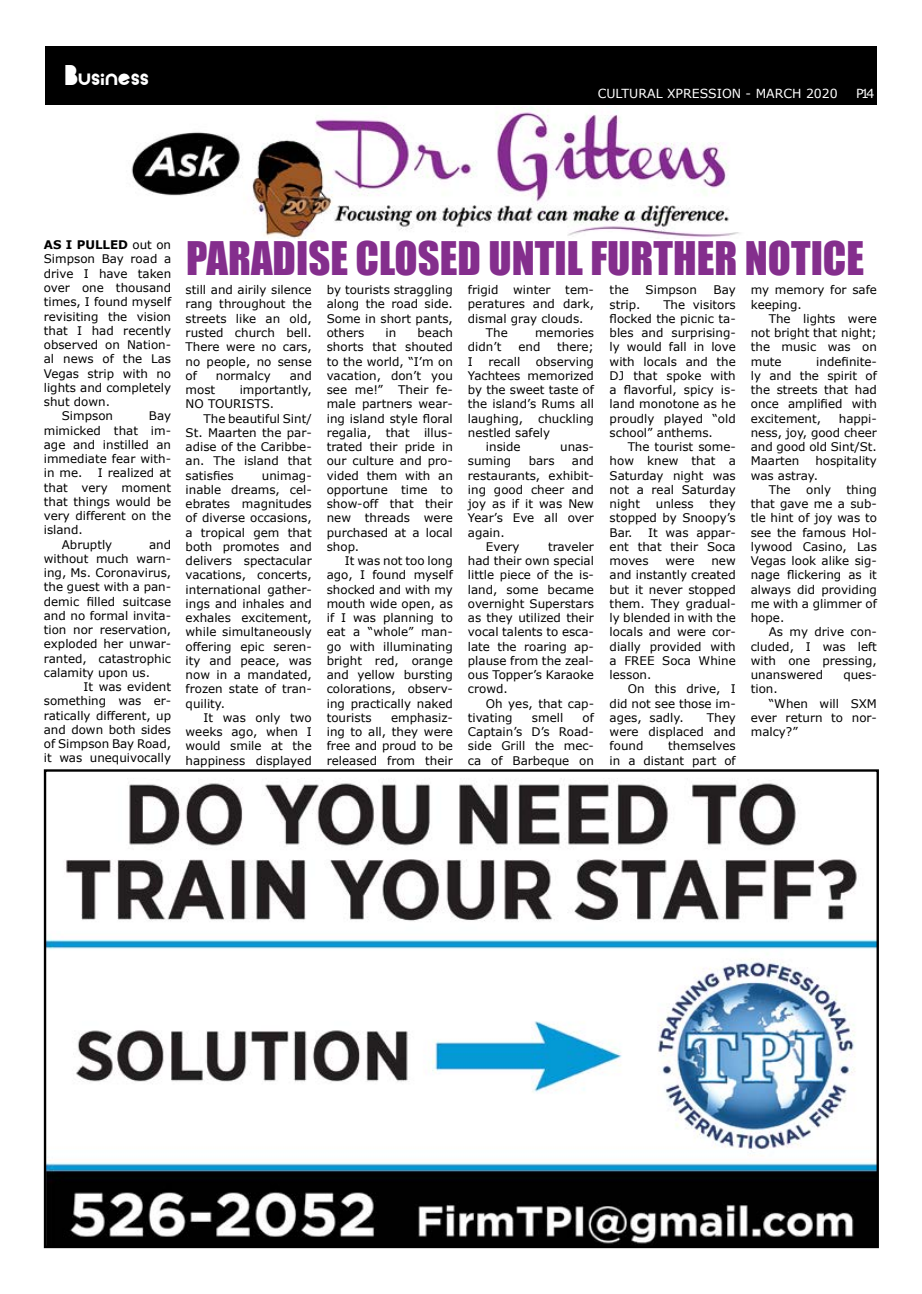
<style>
.page{position:relative;width:922px;height:1294px;background:#fff}
.page>*{position:absolute;margin:0;border:0;box-sizing:border-box;transform-origin:0 0}
.t1{font:42.5px "Impact";color:#842e8d}
.t2{font:25px "Alpaca Solidify";color:#fff}
.t3{font:12.5px "Verdana";color:#fff}
.t4{font:11.88px/14.2px "Verdana";color:#000;text-align:justify}
.t5{font:700 11.88px "Verdana";color:#000}
.s1{font-weight:400}
</style>
<div class="page">
<div style="left:45px;top:46px;width:831px;height:58px;background:#000"></div>
<img style="left:47px;top:779px;width:828px;height:466px">
<img style="left:131px;top:106px;width:608px;height:133px">
<h2 class="t2" style="left:65px;top:61px;width:86px">Business</h2>
<p class="t3" style="left:597px;top:85px;width:241px">CULTURAL XPRESSION - MARCH 2020</p>
<p class="t3" style="left:855px;top:85px;width:20px">P14</p>
<p class="t5" style="left:44px;top:237px;width:129px">AS I PULLED <span class="s1">out on</span></p>
<p class="t4" style="left:44px;top:252px;width:129px">Simpson Bay road a</p>
<p class="t4" style="left:44px;top:266px;width:129px">drive I have taken</p>
<p class="t4" style="left:44px;top:281px;width:129px">over one thousand</p>
<p class="t4" style="left:44px;top:295px;width:129px">times, I found myself</p>
<p class="t4" style="left:44px;top:309px;width:129px">revisiting the vision</p>
<p class="t4" style="left:44px;top:323px;width:129px">that I had recently</p>
<p class="t4" style="left:44px;top:338px;width:129px">observed on Nation-</p>
<p class="t4" style="left:44px;top:352px;width:129px">al news of the Las</p>
<p class="t4" style="left:44px;top:366px;width:129px">Vegas strip with no</p>
<p class="t4" style="left:44px;top:380px;width:129px">lights and completely</p>
<p class="t4" style="left:44px;top:395px;width:68px">shut down.</p>
<p class="t4" style="left:62px;top:409px;width:53px">Simpson</p>
<p class="t4" style="left:44px;top:409px;width:129px;text-indent:105px">Bay mimicked that im&shy;age and instilled an immediate fear with&shy;in me.</p>
<p class="t4" style="left:98px;top:466px;width:75px">I realized at</p>
<p class="t4" style="left:44px;top:480px;width:129px">that very moment</p>
<p class="t4" style="left:44px;top:494px;width:129px">that things would be</p>
<p class="t4" style="left:44px;top:509px;width:129px">very different on the</p>
<p class="t4" style="left:44px;top:523px;width:41px">island.</p>
<p class="t4" style="left:62px;top:537px;width:52px">Abruptly</p>
<p class="t4" style="left:44px;top:537px;width:129px;text-indent:105px">and without much warn&shy;ing, Ms. Coronavirus, the guest with a pan&shy;demic filled suitcase and no formal invita&shy;tion nor reservation, exploded her unwar&shy;ranted, catastrophic calamity upon us.</p>
<p class="t4" style="left:44px;top:680px;width:129px;text-indent:40px">It was evident something was er&shy;ratically different, up and down both sides of Simpson Bay Road, it was unequivocally</p>
<h1 class="t1" style="left:186px;top:225px;width:679px">PARADISE CLOSED UNTIL FURTHER NOTICE</h1>
<p class="t4" style="left:185px;top:283px;width:128px">still and airily silence rang throughout the streets like an old, rusted church bell.<br>There were no cars, no people, no sense of</p>
<p class="t4" style="left:468px;top:283px;width:128px">frigid winter tem-</p>
<p class="t4" style="left:468px;top:297px;width:128px">peratures and dark,</p>
<p class="t4" style="left:468px;top:311px;width:117px">dismal gray clouds.</p>
<p class="t4" style="left:486px;top:326px;width:23px">The</p>
<p class="t4" style="left:535px;top:326px;width:60px">memories</p>
<p class="t4" style="left:468px;top:340px;width:35px">didn’t</p>
<p class="t4" style="left:518px;top:340px;width:23px">end</p>
<p class="t4" style="left:557px;top:340px;width:38px">there;</p>
<p class="t4" style="left:468px;top:354px;width:6px">I</p>
<p class="t4" style="left:488px;top:354px;width:33px">recall</p>
<p class="t4" style="left:750px;top:283px;width:128px">my memory for safe keeping.</p>
<p class="t4" style="left:750px;top:311px;width:128px;text-indent:18px">The lights were not bright that night; the music was on mute</p>
<p class="t4" style="left:326px;top:283px;width:128px">by tourists straggling along the road side.<br>Some in short pants, others</p>
<p class="t4" style="left:609px;top:283px;width:21px">the</p>
<p class="t4" style="left:645px;top:283px;width:53px">Simpson</p>
<p class="t4" style="left:713px;top:283px;width:24px">Bay</p>
<p class="t4" style="left:609px;top:297px;width:32px">strip.</p>
<p class="t4" style="left:609px;top:297px;width:128px;text-indent:54px">The visitors flocked the picnic ta&shy;bles and surprising&shy;ly would fall in love with locals and the DJ that spoke with a flavorful, spicy is&shy;land monotone as he proudly played “old school” anthems.</p>
<p class="t4" style="left:609px;top:440px;width:128px;text-indent:18px">The tourist some&shy;how knew that a Saturday night was not a real Saturday night</p>
<p class="t4" style="left:326px;top:326px;width:128px;text-indent:91px">beach shorts that shouted to the world, “I’m on vacation, don’t you see me!”</p>
<p class="t4" style="left:385px;top:326px;width:12px">in</p>
<p class="t4" style="left:750px;top:354px;width:128px;text-indent:65px">indefinite&shy;ly and the spirit of the streets that had once amplified with excitement,</p>
<p class="t4" style="left:468px;top:354px;width:128px;text-indent:68px">observing Yachtees memorized by the sweet taste of the island’s Rums all laughing,</p>
<p class="t4" style="left:216px;top:368px;width:56px">normalcy</p>
<p class="t4" style="left:289px;top:368px;width:24px">and</p>
<p class="t4" style="left:326px;top:383px;width:128px;text-indent:72px">Their fe&shy;male partners wear&shy;ing island style floral regalia, that illus&shy;trated their pride in our culture and pro&shy;vided them with an opportune time to show-off that their new threads were purchased at a local shop.</p>
<p class="t4" style="left:326px;top:554px;width:128px;text-indent:18px">It was not too long ago, I found myself shocked and with my mouth wide open, as if I was planning to eat a “whole” man&shy;go with illuminating bright red, orange and yellow bursting colorations, observ&shy;ing practically naked tourists</p>
<p class="t4" style="left:185px;top:383px;width:128px;text-indent:54px">importantly,<br>NO TOURISTS.</p>
<p class="t4" style="left:185px;top:411px;width:128px;text-indent:18px">The beautiful Sint/ St. Maarten the par&shy;adise of the Caribbe&shy;an. The island that satisfies</p>
<p class="t4" style="left:185px;top:383px;width:31px">most</p>
<p class="t4" style="left:538px;top:411px;width:57px">chuckling</p>
<p class="t4" style="left:468px;top:425px;width:84px">nestled safely</p>
<p class="t4" style="left:486px;top:440px;width:36px">inside</p>
<p class="t4" style="left:560px;top:440px;width:35px">unas-</p>
<p class="t4" style="left:468px;top:454px;width:45px">suming</p>
<p class="t4" style="left:528px;top:454px;width:27px">bars</p>
<p class="t4" style="left:572px;top:454px;width:24px">and</p>
<p class="t4" style="left:468px;top:468px;width:128px">restaurants, exhibit-</p>
<p class="t4" style="left:468px;top:482px;width:128px">ing good cheer and</p>
<p class="t4" style="left:468px;top:497px;width:128px">joy as if it was New</p>
<p class="t4" style="left:468px;top:511px;width:128px">Year’s Eve all over</p>
<p class="t4" style="left:468px;top:525px;width:38px">again.</p>
<p class="t4" style="left:486px;top:539px;width:35px">Every</p>
<p class="t4" style="left:750px;top:411px;width:128px;text-indent:88px">happi&shy;ness, joy, good cheer and good old Sint/St.<br>Maarten</p>
<p class="t4" style="left:815px;top:454px;width:63px">hospitality</p>
<p class="t4" style="left:750px;top:468px;width:69px">was astray.</p>
<p class="t4" style="left:768px;top:482px;width:23px">The</p>
<p class="t4" style="left:805px;top:482px;width:27px">only</p>
<p class="t4" style="left:185px;top:468px;width:128px;text-indent:76px">unimag&shy;inable dreams, cel&shy;ebrates magnitudes of diverse occasions, a tropical gem that both promotes and delivers spectacular vacations, concerts, international gather&shy;ings and inhales and exhales excitement, while simultaneously offering epic seren&shy;ity and peace, was now in a mandated, frozen state of tran&shy;quility.</p>
<p class="t4" style="left:185px;top:710px;width:128px;text-indent:18px">It was only two weeks ago, when I would smile at the happiness displayed</p>
<p class="t4" style="left:750px;top:482px;width:128px;text-indent:96px">thing that gave me a sub&shy;tle hint of joy was to see the famous Hol&shy;lywood Casino, Las Vegas look alike sig&shy;nage flickering as it always did providing me with a glimmer of hope.</p>
<p class="t4" style="left:750px;top:625px;width:128px;text-indent:18px">As my drive con&shy;cluded, I was left with one pressing, unanswered</p>
<p class="t4" style="left:609px;top:497px;width:128px;text-indent:100px">they stopped by Snoopy’s Bar.</p>
<p class="t4" style="left:655px;top:497px;width:39px">unless</p>
<p class="t4" style="left:609px;top:525px;width:128px;text-indent:39px">It was appar&shy;ent that their Soca moves</p>
<p class="t4" style="left:468px;top:539px;width:128px;text-indent:80px">traveler had their own special little piece of the is&shy;land, some became overnight Superstars as they utilized their vocal talents to esca&shy;late the roaring ap&shy;plause from the zeal&shy;ous Topper’s Karaoke crowd.</p>
<p class="t4" style="left:468px;top:696px;width:128px;text-indent:18px">Oh yes, that cap&shy;tivating</p>
<p class="t4" style="left:609px;top:554px;width:128px;text-indent:102px">new and instantly created but it never stopped them. They gradual&shy;ly blended in with the locals and were cor&shy;dially provided with a FREE Soca Whine lesson.</p>
<p class="t4" style="left:609px;top:682px;width:128px;text-indent:18px">On this drive, I did not see those im&shy;ages, sadly.</p>
<p class="t4" style="left:665px;top:554px;width:30px">were</p>
<p class="t4" style="left:843px;top:668px;width:35px">ques-</p>
<p class="t4" style="left:750px;top:682px;width:28px">tion.</p>
<p class="t4" style="left:768px;top:696px;width:110px">“When will SXM</p>
<p class="t4" style="left:750px;top:710px;width:128px">ever return to nor-</p>
<p class="t4" style="left:750px;top:725px;width:49px">malcy?”</p>
<p class="t4" style="left:468px;top:710px;width:128px;text-indent:115px">of Captain’s D’s Road&shy;side Grill the mec&shy;ca of Barbeque on</p>
<p class="t4" style="left:532px;top:710px;width:33px">smell</p>
<p class="t4" style="left:326px;top:710px;width:128px;text-indent:64px">emphasiz&shy;ing to all, they were free and proud to be released from their</p>
<p class="t4" style="left:609px;top:710px;width:128px;text-indent:97px">They were displaced and found</p>
<p class="t4" style="left:609px;top:739px;width:128px;text-align:right">themselves<br>in a distant part of</p>
</div>
